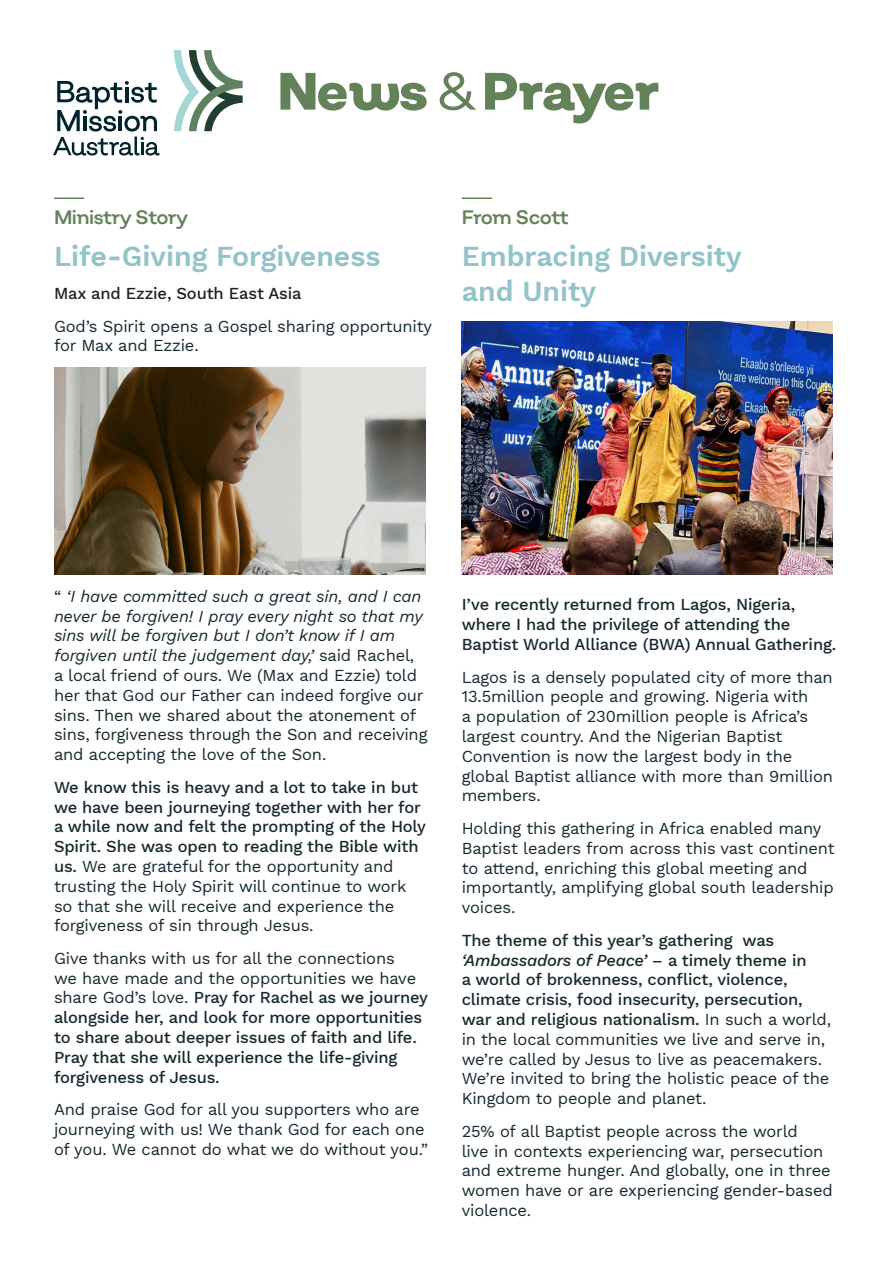
<style>
.page{position:relative;width:893px;height:1263px;background:#fff}
.page>*{position:absolute;margin:0;border:0;box-sizing:border-box;transform-origin:0 0}
.t1{font:800 52.5px "Salvatore Roman";letter-spacing:-.035em;color:#648258}
.t2{font:600 28.5px/34.2px "Work Sans";color:#93c3c9}
.t3{font:19.5px "Salvatore";letter-spacing:-.03em;color:#648258}
.t4{font:16.5px/19.8px "Work Sans";letter-spacing:-.01em;color:#14282e}
.t5{font:500 16.5px/19.8px "Work Sans";letter-spacing:-.01em;color:#14282e}
.t6{font:500 16.5px "Work Sans";letter-spacing:-.01em;color:#231f20}
.s1{font-weight:400}
.s2{font-style:italic}
.s3{font-weight:500}
.s4{font-weight:500;font-style:italic}
</style>
<div class="page">
<hr style="left:54px;top:197px;width:30px;height:2px;background:#648258">
<hr style="left:462px;top:197px;width:30px;height:2px;background:#648258">
<svg style="left:174px;top:50px;width:69px;height:81px"></svg>
<svg style="left:53px;top:81px;width:106px;height:74px"></svg>
<img style="left:54px;top:367px;width:371px;height:207px">
<img style="left:462px;top:321px;width:371px;height:253px">
<p class="t1" style="left:277px;top:57px;width:383px">News <span class="s1">&amp;</span> Prayer</p>
<p class="t3" style="left:54px;top:204px;width:135px">Ministry Story</p>
<p class="t2" style="left:54px;top:238px;width:328px">Life-Giving Forgiveness</p>
<p class="t6" style="left:54px;top:281px;width:249px">Max and Ezzie, South East Asia</p>
<p class="t4" style="left:54px;top:315px;width:379px">God’s Spirit opens a Gospel sharing opportunity for Max and Ezzie.</p>
<p class="t3" style="left:462px;top:204px;width:108px">From Scott</p>
<p class="t2" style="left:462px;top:238px;width:282px">Embracing Diversity and Unity</p>
<p class="t4" style="left:54px;top:585px;width:375px">“ <span class="s2">‘I have committed such a great sin, and I can never be forgiven! I pray every night so that my sins will be forgiven but I don’t know if I am forgiven until the judgement day,’</span> said Rachel, a local friend of ours. We (Max and Ezzie) told her that God our Father can indeed forgive our sins. Then we shared about the atonement of sins, forgiveness through the Son and receiving and accepting the love of the Son.</p>
<p class="t5" style="left:54px;top:776px;width:373px">We know this is heavy and a lot to take in but we have been journeying together with her for a while now and felt the prompting of the Holy Spirit. She was open to reading the Bible with us. <span class="s1">We are grateful for the opportunity and trusting the Holy Spirit will continue to work so that she will receive and experience the forgiveness of sin through Jesus.</span></p>
<p class="t5" style="left:54px;top:948px;width:375px"><span class="s1">Give thanks with us for all the connections<br>we have made and the opportunities we have share God’s love.</span> Pray for Rachel as we journey alongside her, and look for more opportunities to share about deeper issues of faith and life.<br>Pray that she will experience the life-giving forgiveness of Jesus.</p>
<p class="t4" style="left:54px;top:1099px;width:376px">And praise God for all you supporters who are journeying with us! We thank God for each one of you. We cannot do what we do without you.”</p>
<p class="t5" style="left:462px;top:594px;width:376px">I’ve recently returned from Lagos, Nigeria, where I had the privilege of attending the<br>Baptist World Alliance (BWA) Annual Gathering.</p>
<p class="t4" style="left:462px;top:666px;width:373px">Lagos is a densely populated city of more than 13.5million people and growing. Nigeria with<br>a population of 230million people is Africa’s largest country. And the Nigerian Baptist Convention is now the largest body in the global Baptist alliance with more than 9million members.</p>
<p class="t4" style="left:462px;top:818px;width:374px">Holding this gathering in Africa enabled many Baptist leaders from across this vast continent to attend, enriching this global meeting and importantly, amplifying global south leadership voices.</p>
<p class="t4" style="left:462px;top:929px;width:371px"><span class="s3">The theme of this year’s gathering was </span><span class="s4">‘Ambassadors of Peace’</span> <span class="s3">– a timely theme in<br>a world of brokenness, conflict, violence, climate crisis, food insecurity, persecution, war and religious nationalism.</span> In such a world, in the local communities we live and serve in, we’re called by Jesus to live as peacemakers.<br>We’re invited to bring the holistic peace of the Kingdom to people and planet.</p>
<p class="t4" style="left:462px;top:1120px;width:372px">25% of all Baptist people across the world<br>live in contexts experiencing war, persecution and extreme hunger. And globally, one in three women have or are experiencing gender-based violence.</p>
</div>
